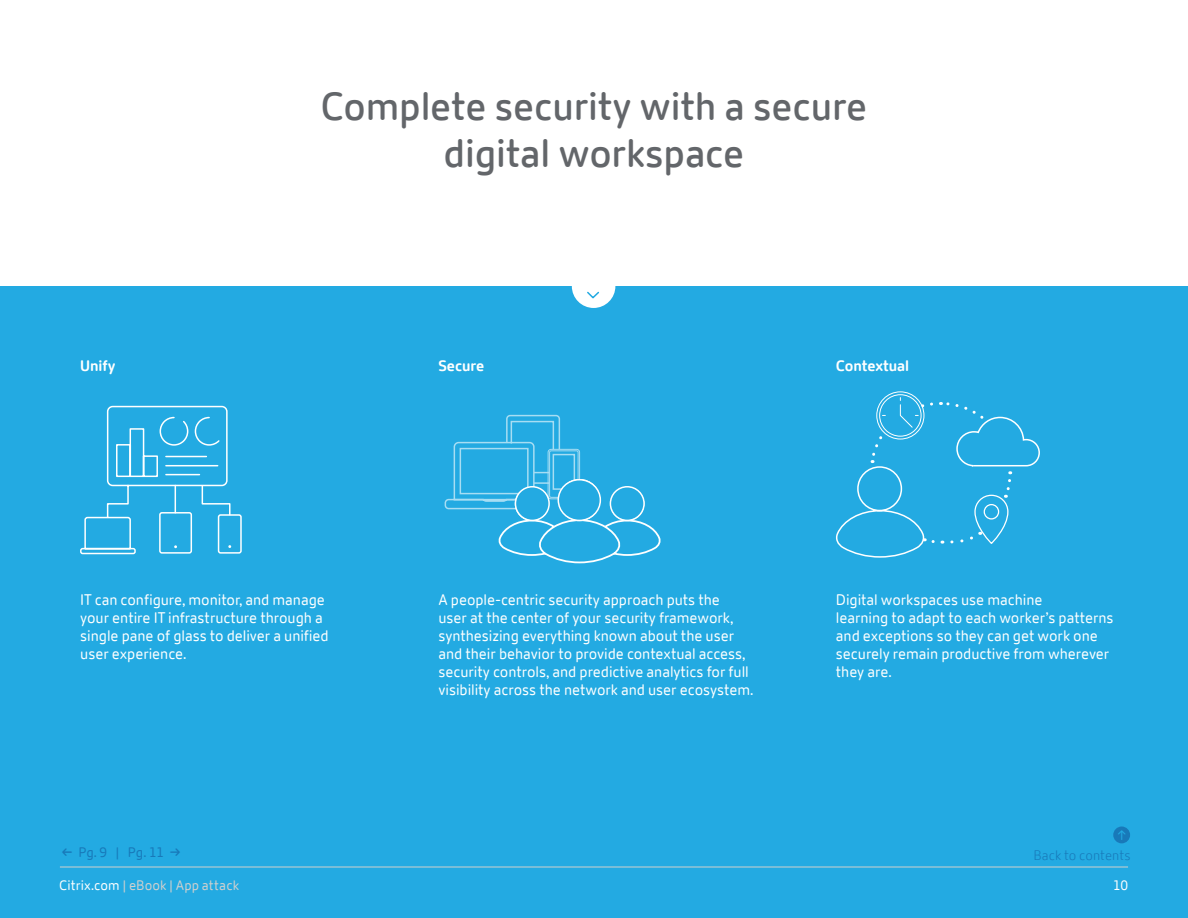
<style>
.page{position:relative;width:1188px;height:918px;background:#fff}
.page>*{position:absolute;margin:0;border:0;box-sizing:border-box;transform-origin:0 0}
.t1{font:600 39px/46.8px "Citrix New Sans";letter-spacing:-.005em;color:#63666a;text-align:center}
.t2{font:15px/18px "Citrix New Sans";letter-spacing:-.005em;color:#fff}
.t3{font:700 15px "Citrix New Sans";letter-spacing:-.005em;color:#fff}
.t4{font:13.5px "Citrix New Sans";letter-spacing:.005em;color:#d0d0ce}
.t5{font:300 13.5px "Citrix New Sans";color:#1879b9}
.t6{font:13.5px "Citrix New Sans";color:#1879b9}
.t7{font:13.5px "Citrix New Sans";color:#fff}
.t8{font:13.5px "Citrix New Sans";color:#23aae2}
.s1{font-weight:600}
.s2{color:#fff}
</style>
<div class="page">
<div style="left:0;top:286px;width:1188px;height:632px;background:#23aae2"></div>
<hr style="left:60px;top:867px;width:1068px;height:1px;background:#d0d0ce">
<div style="left:1113px;top:827px;width:17px;height:16px;background:#1879b9;border-radius:50%"></div>
<div style="left:572px;top:264px;width:43px;height:44px;background:#fff;border-radius:50%"></div>
<svg style="left:587px;top:291px;width:12px;height:8px"></svg>
<svg style="left:80px;top:405px;width:162px;height:150px"></svg>
<svg style="left:835px;top:391px;width:205px;height:167px"></svg>
<svg style="left:444px;top:414px;width:217px;height:150px"></svg>
<div style="left:610px;top:487px;width:34px;height:33px;background:#23aae2;border-radius:50%"></div>
<div style="left:610px;top:486px;width:35px;height:35px;border:2px solid #fff;border-radius:50%"></div>
<div style="left:558px;top:480px;width:42px;height:40px;background:#23aae2;border-radius:50%"></div>
<div style="left:558px;top:479px;width:43px;height:42px;border:2px solid #fff;border-radius:50%"></div>
<div style="left:515px;top:487px;width:34px;height:33px;background:#23aae2;border-radius:50%"></div>
<div style="left:515px;top:486px;width:35px;height:35px;border:2px solid #fff;border-radius:50%"></div>
<p class="t3" style="left:80px;top:357px;width:37px">Unify</p>
<h1 class="t1" style="left:321px;top:84px;width:548px">Complete security with a secure digital workspace</h1>
<p class="t3" style="left:438px;top:357px;width:47px">Secure</p>
<p class="t3" style="left:836px;top:357px;width:75px">Contextual</p>
<p class="t2" style="left:80px;top:591px;width:250px">IT can configure, monitor, and manage your entire IT infrastructure through a single pane of glass to deliver a unified user experience.</p>
<p class="t6" style="left:62px;top:845px;width:121px"><span class="s1">←</span> Pg. 9 | Pg. 11 <span class="s1">→</span></p>
<p class="t2" style="left:438px;top:591px;width:316px">A people-centric security approach puts the<br>user at the center of your security framework, synthesizing everything known about the user and their behavior to provide contextual access, security controls, and predictive analytics for full visibility across the network and user ecosystem.</p>
<p class="t2" style="left:836px;top:591px;width:279px">Digital workspaces use machine<br>learning to adapt to each worker’s patterns and exceptions so they can get work one securely remain productive from wherever they are.</p>
<p class="t8" style="left:1117px;top:828px;width:10px">↑</p>
<p class="t5" style="left:1033px;top:847px;width:99px">Back to contents</p>
<p class="t4" style="left:59px;top:878px;width:182px"><span class="s2">Citrix.com</span> | eBook | App attack</p>
<p class="t7" style="left:1113px;top:878px;width:17px">10</p>
</div>
